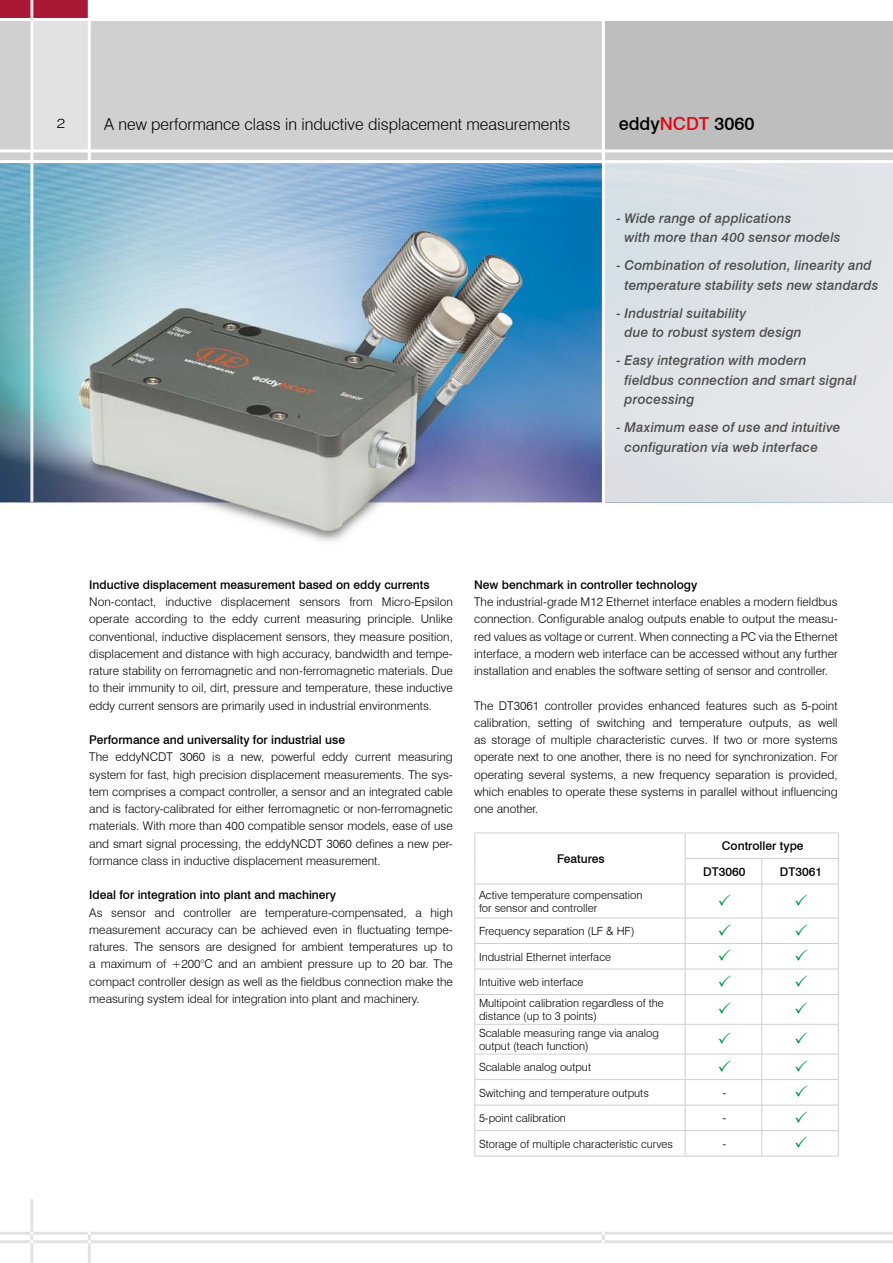
<style>
.page{position:relative;width:893px;height:1263px;background:#fff}
.page>*{position:absolute;margin:0;border:0;box-sizing:border-box;transform-origin:0 0}
.t1{font:500 18px "Swiss 721 BT";color:#000}
.t2{font:300 16.5px "Swiss 721 BT";color:#000}
.t3{font:italic 500 13.5px/19.5px "Swiss 721 BT";letter-spacing:.01em;color:#3c3c3b}
.t4{font:300 13.5px "Swiss 721 BT";color:#000;scale:1.18 1}
.t5{font:300 12px/17.2px "Swiss 721 BT";color:#000;text-align:justify}
.t6{font:500 12px/25.5px "Swiss 721 BT";color:#000}
.t7{font:300 11.25px/20.9px "Swiss 721 BT";color:#000}
.s1{color:#e30613}
</style>
<div class="page">
<img style="left:0;top:163px;width:893px;height:378px">
<div style="left:604px;top:162px;width:289px;height:340px;background:#dfe3e8"></div>
<div style="left:0;top:21px;width:893px;height:141px;background:linear-gradient(to right,#d6d6d6,#bfbfbf)"></div>
<div style="left:32px;top:21px;width:57px;height:130px;background:#e2e2e2"></div>
<div style="left:0;top:0;width:89px;height:18px;background:#aa1836"></div>
<hr style="left:88px;top:0;width:3px;height:163px;background:#fff">
<hr style="left:602px;top:17px;width:3px;height:492px;background:#fff">
<hr style="left:0;top:149px;width:893px;height:3px;background:#fff">
<hr style="left:0;top:160px;width:893px;height:3px;background:#fff">
<hr style="left:0;top:1240px;width:893px;height:3px;background:#e3e3e3">
<hr style="left:30px;top:0;width:3px;height:502px;background:#e3e3e3">
<hr style="left:0;top:1232px;width:893px;height:3px;background:#e3e3e3">
<hr style="left:30px;top:1199px;width:3px;height:64px;background:#e3e3e3">
<hr style="left:88px;top:1232px;width:3px;height:31px;background:#e3e3e3">
<svg style="left:602px;top:1232px;width:3px;height:11px"></svg>
<hr style="left:475px;top:1054px;width:210px;height:1px;background:#d0d0d0">
<hr style="left:685px;top:858px;width:77px;height:1px;background:#d0d0d0">
<hr style="left:762px;top:858px;width:76px;height:1px;background:#d0d0d0">
<svg style="left:761px;top:859px;width:1px;height:25px"></svg>
<hr style="left:685px;top:833px;width:77px;height:1px;background:#d0d0d0">
<hr style="left:762px;top:833px;width:76px;height:1px;background:#d0d0d0">
<svg style="left:838px;top:833px;width:1px;height:51px"></svg>
<hr style="left:474px;top:884px;width:1px;height:34px;background:#d0d0d0">
<hr style="left:685px;top:884px;width:77px;height:1px;background:#d0d0d0">
<hr style="left:685px;top:884px;width:1px;height:34px;background:#d0d0d0">
<hr style="left:838px;top:884px;width:1px;height:34px;background:#d0d0d0">
<svg style="left:474px;top:918px;width:1px;height:106px"></svg>
<svg style="left:838px;top:918px;width:1px;height:106px"></svg>
<hr style="left:474px;top:1024px;width:1px;height:30px;background:#d0d0d0">
<hr style="left:838px;top:1024px;width:1px;height:30px;background:#d0d0d0">
<svg style="left:474px;top:1054px;width:1px;height:102px"></svg>
<svg style="left:838px;top:1054px;width:1px;height:102px"></svg>
<hr style="left:475px;top:1156px;width:210px;height:1px;background:#d0d0d0">
<hr style="left:685px;top:1156px;width:77px;height:1px;background:#d0d0d0">
<hr style="left:475px;top:833px;width:210px;height:1px;background:#d0d0d0">
<svg style="left:474px;top:833px;width:1px;height:51px"></svg>
<svg style="left:685px;top:834px;width:1px;height:50px"></svg>
<hr style="left:475px;top:884px;width:210px;height:1px;background:#d0d0d0">
<hr style="left:762px;top:884px;width:76px;height:1px;background:#d0d0d0">
<hr style="left:761px;top:884px;width:1px;height:34px;background:#d0d0d0">
<hr style="left:475px;top:918px;width:210px;height:1px;background:#d0d0d0">
<hr style="left:685px;top:918px;width:77px;height:1px;background:#d0d0d0">
<hr style="left:762px;top:918px;width:76px;height:1px;background:#d0d0d0">
<hr style="left:475px;top:943px;width:210px;height:1px;background:#d0d0d0">
<hr style="left:685px;top:943px;width:77px;height:1px;background:#d0d0d0">
<hr style="left:762px;top:943px;width:76px;height:1px;background:#d0d0d0">
<hr style="left:475px;top:969px;width:210px;height:1px;background:#d0d0d0">
<hr style="left:685px;top:969px;width:77px;height:1px;background:#d0d0d0">
<hr style="left:762px;top:969px;width:76px;height:1px;background:#d0d0d0">
<hr style="left:475px;top:994px;width:210px;height:1px;background:#d0d0d0">
<hr style="left:685px;top:994px;width:77px;height:1px;background:#d0d0d0">
<svg style="left:685px;top:919px;width:1px;height:105px"></svg>
<hr style="left:762px;top:994px;width:76px;height:1px;background:#d0d0d0">
<svg style="left:761px;top:919px;width:1px;height:105px"></svg>
<hr style="left:475px;top:1024px;width:210px;height:1px;background:#d0d0d0">
<hr style="left:685px;top:1024px;width:77px;height:1px;background:#d0d0d0">
<hr style="left:685px;top:1024px;width:1px;height:30px;background:#d0d0d0">
<hr style="left:762px;top:1024px;width:76px;height:1px;background:#d0d0d0">
<hr style="left:761px;top:1024px;width:1px;height:30px;background:#d0d0d0">
<hr style="left:685px;top:1054px;width:77px;height:1px;background:#d0d0d0">
<hr style="left:762px;top:1054px;width:76px;height:1px;background:#d0d0d0">
<hr style="left:475px;top:1079px;width:210px;height:1px;background:#d0d0d0">
<hr style="left:685px;top:1079px;width:77px;height:1px;background:#d0d0d0">
<hr style="left:762px;top:1079px;width:76px;height:1px;background:#d0d0d0">
<hr style="left:475px;top:1105px;width:210px;height:1px;background:#d0d0d0">
<hr style="left:685px;top:1105px;width:77px;height:1px;background:#d0d0d0">
<hr style="left:762px;top:1105px;width:76px;height:1px;background:#d0d0d0">
<hr style="left:475px;top:1130px;width:210px;height:1px;background:#d0d0d0">
<hr style="left:685px;top:1130px;width:77px;height:1px;background:#d0d0d0">
<svg style="left:685px;top:1055px;width:1px;height:101px"></svg>
<hr style="left:762px;top:1130px;width:76px;height:1px;background:#d0d0d0">
<svg style="left:761px;top:1055px;width:1px;height:101px"></svg>
<hr style="left:762px;top:1156px;width:76px;height:1px;background:#d0d0d0">
<p class="t4" style="left:57px;top:115px;width:9px">2</p>
<h2 class="t2" style="left:104px;top:114px;width:468px">A new performance class in inductive displacement measurements</h2>
<h1 class="t1" style="left:619px;top:113px;width:137px">eddy<span class="s1">NCDT</span> 3060</h1>
<p class="t3" style="left:625px;top:208px;width:217px;text-indent:-8px">- Wide range of applications<br>with more than 400 sensor models</p>
<p class="t3" style="left:617px;top:256px;width:263px;text-align:center">- Combination of resolution, linearity and temperature stability sets new standards</p>
<p class="t3" style="left:625px;top:303px;width:179px;text-indent:-8px">- Industrial suitability<br>due to robust system design</p>
<p class="t3" style="left:625px;top:351px;width:233px;text-indent:-8px">- Easy integration with modern fieldbus connection and smart signal processing</p>
<p class="t3" style="left:625px;top:418px;width:217px;text-indent:-8px">- Maximum ease of use and intuitive configuration via web interface</p>
<p class="t6" style="left:89px;top:572px;width:342px">Inductive displacement measurement based on eddy currents</p>
<p class="t5" style="left:89px;top:593px;width:365px">Non-contact, inductive displacement sensors from Micro-Epsilon operate according to the eddy current measuring principle. Unlike conventional, inductive displacement sensors, they measure position, displacement and distance with high accuracy, bandwidth and tempe&shy;rature stability on ferromagnetic and non-ferromagnetic materials. Due to their immunity to oil, dirt, pressure and temperature, these inductive eddy current sensors are primarily used in industrial environments.</p>
<p class="t6" style="left:89px;top:727px;width:257px">Performance and universality for industrial use</p>
<p class="t5" style="left:89px;top:748px;width:365px">The eddyNCDT 3060 is a new, powerful eddy current measuring system for fast, high precision displacement measurements. The sys&shy;tem comprises a compact controller, a sensor and an integrated cable and is factory-calibrated for either ferromagnetic or non-ferromagnetic materials. With more than 400 compatible sensor models, ease of use and smart signal processing, the eddyNCDT 3060 defines a new per&shy;formance class in inductive displacement measurement.</p>
<p class="t6" style="left:89px;top:882px;width:248px">Ideal for integration into plant and machinery</p>
<p class="t5" style="left:89px;top:904px;width:365px">As sensor and controller are temperature-compensated, a high measurement accuracy can be achieved even in fluctuating tempe&shy;ratures. The sensors are designed for ambient temperatures up to a maximum of +200°C and an ambient pressure up to 20 bar. The compact controller design as well as the fieldbus connection make the measuring system ideal for integration into plant and machinery.</p>
<p class="t6" style="left:474px;top:572px;width:225px">New benchmark in controller technology</p>
<p class="t5" style="left:474px;top:593px;width:365px">The industrial-grade M12 Ethernet interface enables a modern fieldbus connection. Configurable analog outputs enable to output the measu&shy;red values as voltage or current. When connecting a PC via the Ethernet interface, a modern web interface can be accessed without any further installation and enables the software setting of sensor and controller.</p>
<p class="t5" style="left:474px;top:697px;width:365px">The DT3061 controller provides enhanced features such as 5-point calibration, setting of switching and temperature outputs, as well as storage of multiple characteristic curves. If two or more systems operate next to one another, there is no need for synchronization. For operating several systems, a new frequency separation is provided, which enables to operate these systems in parallel without influencing one another.</p>
<p class="t6" style="left:557px;top:846px;width:49px">Features</p>
<p class="t6" style="left:703px;top:833px;width:102px;text-indent:19px">Controller type<br>DT3060</p>
<p class="t6" style="left:780px;top:859px;width:44px">DT3061</p>
<p class="t7" style="left:479px;top:888px;width:165px;line-height:13.5px">Active temperature compensation for sensor and controller</p>
<p class="t7" style="left:479px;top:920px;width:157px">Frequency separation (LF &amp; HF)</p>
<p class="t7" style="left:479px;top:946px;width:134px">Industrial Ethernet interface</p>
<p class="t7" style="left:479px;top:971px;width:186px">Intuitive web interface<br>Multipoint calibration regardless of the</p>
<p class="t7" style="left:479px;top:1008px;width:181px;line-height:16.2px">distance (up to 3 points)<br>Scalable measuring range via analog</p>
<p class="t7" style="left:479px;top:1036px;width:114px">output (teach function)<br>Scalable analog output</p>
<p class="t7" style="left:479px;top:1082px;width:171px">Switching and temperature outputs</p>
<p class="t5" style="left:722px;top:1084px;width:5px">-</p>
<p class="t7" style="left:479px;top:1107px;width:89px">5-point calibration</p>
<p class="t5" style="left:722px;top:1109px;width:5px">-</p>
<p class="t7" style="left:479px;top:1133px;width:196px">Storage of multiple characteristic curves</p>
<p class="t5" style="left:722px;top:1135px;width:5px">-</p>
</div>
